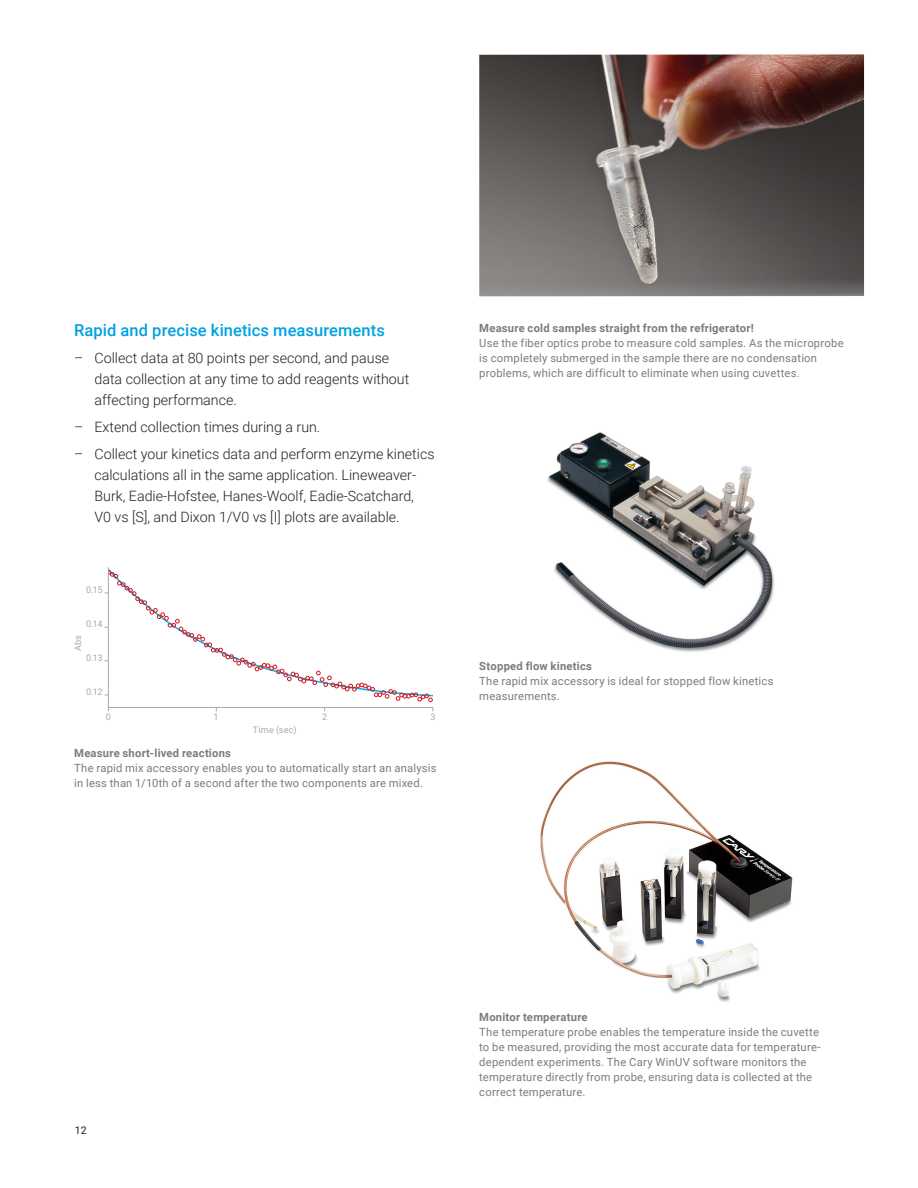
<style>
.page{position:relative;width:918px;height:1188px;background:#fff}
.page>*{position:absolute;margin:0;border:0;box-sizing:border-box;transform-origin:0 0}
.BROCHURE_subhead_blue{font:500 16.5px "Roboto";letter-spacing:.005em;color:#00a1e3}
.t1{font:300 14.25px/21px "Roboto";color:#231f20}
.BROCHURE_caption_gray{font:11.25px/15px "Roboto";letter-spacing:.02em;color:#787d83}
.BROCHURE_caption_gray-2{font:700 11.25px "Roboto";letter-spacing:.02em;color:#787d83}
.t2{font:10.5px "Roboto";color:#231f20}
.t3{font:9.15px "Roboto";letter-spacing:.015em;color:#a8abac}
</style>
<div class="page">
<img style="left:479px;top:54px;width:385px;height:242px">
<svg style="left:104px;top:567px;width:330px;height:144px"></svg>
<img style="left:547px;top:432px;width:227px;height:220px">
<img style="left:540px;top:761px;width:253px;height:241px">
<p class="BROCHURE_subhead_blue" style="left:74px;top:319px;width:312px">Rapid and precise kinetics measurements</p>
<p class="t1" style="left:94px;top:347px;width:316px;text-indent:-20px">– Collect data at 80 points per second, and pause data collection at any time to add reagents without affecting performance.</p>
<p class="t1" style="left:74px;top:416px;width:248px">– Extend collection times during a run.</p>
<p class="t1" style="left:94px;top:443px;width:342px;text-indent:-20px">– Collect your kinetics data and perform enzyme kinetics calculations all in the same application. Lineweaver-Burk, Eadie-Hofstee, Hanes-Woolf, Eadie-Scatchard,<br>V0 vs [S], and Dixon 1/V0 vs [I] plots are available.</p>
<p class="t3" style="left:86px;top:583px;width:18px">0.15</p>
<p class="t3" style="left:86px;top:618px;width:18px">0.14</p>
<p class="t3" style="left:72px;top:651px;width:18px;rotate:-90deg">Abs</p>
<p class="t3" style="left:86px;top:651px;width:18px">0.13</p>
<p class="t3" style="left:86px;top:685px;width:18px">0.12</p>
<p class="t3" style="left:106px;top:711px;width:7px">0</p>
<p class="t3" style="left:214px;top:711px;width:7px">1</p>
<p class="t3" style="left:322px;top:711px;width:7px">2</p>
<p class="t3" style="left:430px;top:711px;width:7px">3</p>
<p class="t3" style="left:253px;top:723px;width:45px">Time (sec)</p>
<p class="BROCHURE_caption_gray-2" style="left:74px;top:745px;width:158px">Measure short-lived reactions</p>
<p class="BROCHURE_caption_gray" style="left:74px;top:760px;width:364px">The rapid mix accessory enables you to automatically start an analysis in less than 1/10th of a second after the two components are mixed.</p>
<p class="BROCHURE_caption_gray-2" style="left:479px;top:321px;width:276px">Measure cold samples straight from the refrigerator!</p>
<p class="BROCHURE_caption_gray" style="left:479px;top:336px;width:366px">Use the fiber optics probe to measure cold samples. As the microprobe is completely submerged in the sample there are no condensation problems, which are difficult to eliminate when using cuvettes.</p>
<p class="BROCHURE_caption_gray-2" style="left:479px;top:659px;width:114px">Stopped flow kinetics</p>
<p class="BROCHURE_caption_gray" style="left:479px;top:674px;width:296px">The rapid mix accessory is ideal for stopped flow kinetics measurements.</p>
<p class="t2" style="left:75px;top:1123px;width:13px">12</p>
<p class="BROCHURE_caption_gray-2" style="left:479px;top:1009px;width:110px">Monitor temperature</p>
<p class="BROCHURE_caption_gray" style="left:479px;top:1024px;width:343px">The temperature probe enables the temperature inside the cuvette to be measured, providing the most accurate data for temperature&shy;dependent experiments. The Cary WinUV software monitors the temperature directly from probe, ensuring data is collected at the correct temperature.</p>
</div>
